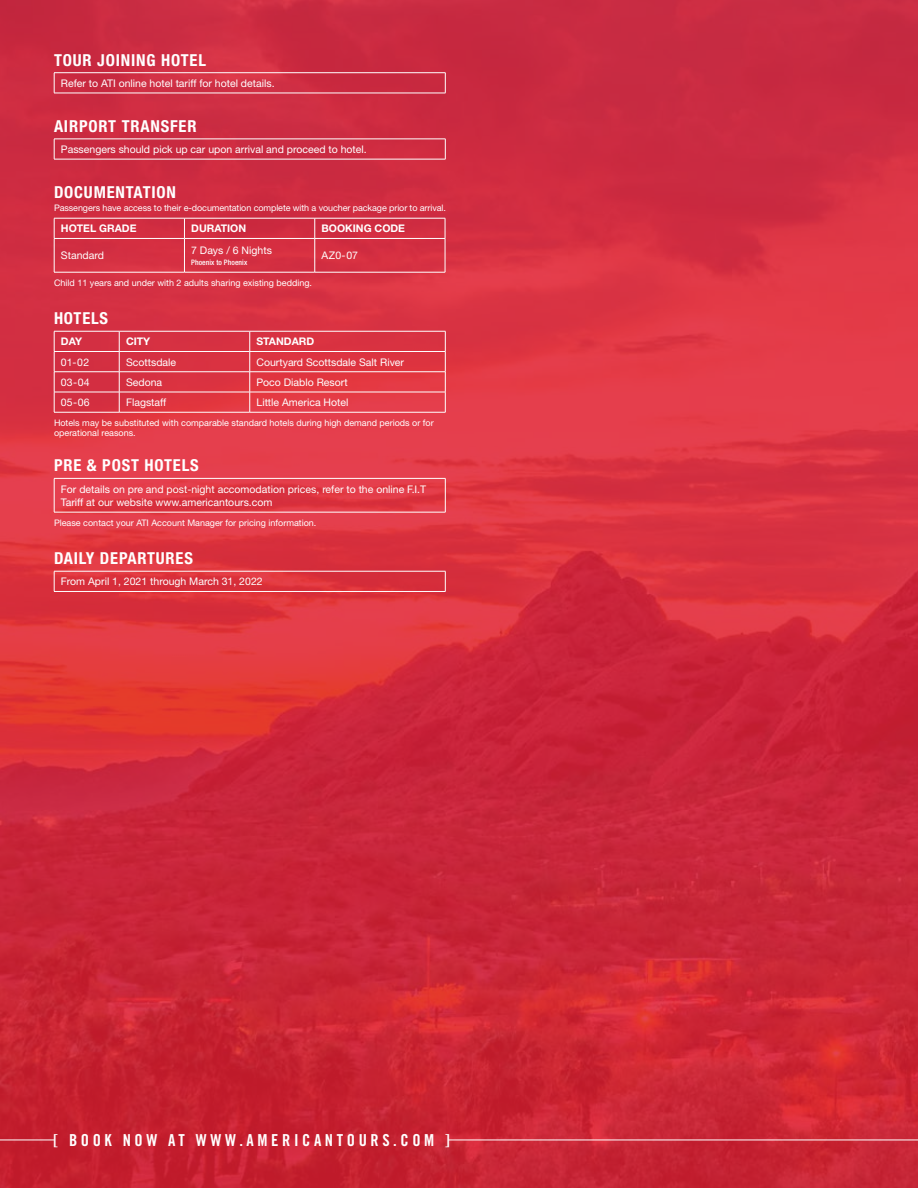
<style>
.page{position:relative;width:918px;height:1188px;background:#fff}
.page>*{position:absolute;margin:0;border:0;box-sizing:border-box;transform-origin:0 0}
.t1{font:700 condensed 16.5px "Helvetica Neue";letter-spacing:.05em;color:#fff}
.t2{font:16.5px "Trade Gothic LT Std Bd Cn 20";letter-spacing:.22em;color:#fff}
.t3{font:10.5px/13.5px "Helvetica Neue";color:#fff}
.t4{font:700 10.5px "Helvetica Neue";color:#fff}
.t5{font:9px/10.5px "Helvetica Neue";color:#fff}
.t6{font:500 condensed 7.5px "Helvetica Neue";letter-spacing:.01em;color:#fff}
</style>
<div class="page">
<img style="left:0;top:0;width:917px;height:1188px">
<hr style="left:917px;top:0;width:1px;height:1188px;background:#e11f32">
<hr style="left:448px;top:1140px;width:470px;height:1px;background:#fff">
<hr style="left:0;top:1140px;width:55px;height:1px;background:#fff">
<hr style="left:54px;top:72px;width:392px;height:1px;background:#fff">
<svg style="left:54px;top:73px;width:1px;height:20px"></svg>
<svg style="left:445px;top:73px;width:1px;height:20px"></svg>
<hr style="left:54px;top:93px;width:392px;height:1px;background:#fff">
<hr style="left:54px;top:478px;width:392px;height:1px;background:#fff">
<hr style="left:54px;top:479px;width:1px;height:33px;background:#fff">
<hr style="left:445px;top:479px;width:1px;height:33px;background:#fff">
<hr style="left:54px;top:512px;width:392px;height:1px;background:#fff">
<hr style="left:54px;top:571px;width:392px;height:1px;background:#fff">
<svg style="left:54px;top:571px;width:1px;height:20px"></svg>
<svg style="left:445px;top:571px;width:1px;height:20px"></svg>
<hr style="left:54px;top:591px;width:392px;height:1px;background:#fff">
<hr style="left:54px;top:139px;width:392px;height:1px;background:#fff">
<svg style="left:54px;top:139px;width:1px;height:20px"></svg>
<svg style="left:445px;top:139px;width:1px;height:20px"></svg>
<hr style="left:54px;top:159px;width:392px;height:1px;background:#fff">
<hr style="left:54px;top:218px;width:130px;height:1px;background:#fff">
<svg style="left:54px;top:218px;width:1px;height:20px"></svg>
<hr style="left:184px;top:218px;width:131px;height:1px;background:#fff">
<svg style="left:184px;top:218px;width:1px;height:20px"></svg>
<hr style="left:315px;top:218px;width:130px;height:1px;background:#fff">
<svg style="left:315px;top:218px;width:1px;height:20px"></svg>
<svg style="left:445px;top:218px;width:1px;height:20px"></svg>
<hr style="left:54px;top:238px;width:130px;height:1px;background:#fff">
<hr style="left:54px;top:239px;width:1px;height:33px;background:#fff">
<hr style="left:184px;top:238px;width:131px;height:1px;background:#fff">
<hr style="left:184px;top:239px;width:1px;height:33px;background:#fff">
<hr style="left:315px;top:238px;width:130px;height:1px;background:#fff">
<hr style="left:315px;top:239px;width:1px;height:33px;background:#fff">
<hr style="left:445px;top:239px;width:1px;height:33px;background:#fff">
<hr style="left:54px;top:272px;width:130px;height:1px;background:#fff">
<hr style="left:184px;top:272px;width:131px;height:1px;background:#fff">
<hr style="left:315px;top:272px;width:130px;height:1px;background:#fff">
<hr style="left:54px;top:331px;width:65px;height:1px;background:#fff">
<hr style="left:119px;top:331px;width:131px;height:1px;background:#fff">
<hr style="left:250px;top:331px;width:196px;height:1px;background:#fff">
<hr style="left:54px;top:351px;width:65px;height:1px;background:#fff">
<hr style="left:119px;top:351px;width:131px;height:1px;background:#fff">
<hr style="left:250px;top:351px;width:196px;height:1px;background:#fff">
<hr style="left:54px;top:371px;width:65px;height:1px;background:#fff">
<hr style="left:119px;top:371px;width:131px;height:1px;background:#fff">
<hr style="left:250px;top:371px;width:196px;height:1px;background:#fff">
<hr style="left:54px;top:392px;width:65px;height:1px;background:#fff">
<svg style="left:54px;top:331px;width:1px;height:81px"></svg>
<hr style="left:119px;top:392px;width:131px;height:1px;background:#fff">
<svg style="left:119px;top:331px;width:1px;height:81px"></svg>
<hr style="left:250px;top:392px;width:196px;height:1px;background:#fff">
<svg style="left:249px;top:331px;width:1px;height:81px"></svg>
<svg style="left:445px;top:331px;width:1px;height:81px"></svg>
<hr style="left:54px;top:412px;width:65px;height:1px;background:#fff">
<hr style="left:119px;top:412px;width:131px;height:1px;background:#fff">
<hr style="left:250px;top:412px;width:196px;height:1px;background:#fff">
<h1 class="t1" style="left:54px;top:50px;width:153px">TOUR JOINING HOTEL</h1>
<p class="t3" style="left:61px;top:76px;width:215px">Refer to ATI online hotel tariff for hotel details.</p>
<h1 class="t1" style="left:54px;top:116px;width:144px">AIRPORT TRANSFER</h1>
<p class="t3" style="left:61px;top:143px;width:307px">Passengers should pick up car upon arrival and proceed to hotel.</p>
<h1 class="t1" style="left:54px;top:182px;width:124px">DOCUMENTATION</h1>
<p class="t5" style="left:54px;top:203px;width:393px">Passengers have access to their e-documentation complete with a voucher package prior to arrival.</p>
<p class="t4" style="left:61px;top:222px;width:77px">HOTEL GRADE</p>
<p class="t4" style="left:191px;top:222px;width:57px">DURATION</p>
<p class="t4" style="left:322px;top:222px;width:85px">BOOKING CODE</p>
<p class="t3" style="left:61px;top:249px;width:44px">Standard</p>
<p class="t3" style="left:191px;top:243px;width:82px">7 Days / 6 Nights</p>
<p class="t6" style="left:191px;top:258px;width:57px">Phoenix to Phoenix</p>
<p class="t3" style="left:322px;top:249px;width:38px">AZ0-07</p>
<p class="t5" style="left:54px;top:277px;width:260px">Child 11 years and under with 2 adults sharing existing bedding.</p>
<h1 class="t1" style="left:54px;top:308px;width:56px">HOTELS</h1>
<p class="t4" style="left:61px;top:335px;width:23px">DAY</p>
<p class="t4" style="left:126px;top:335px;width:26px">CITY</p>
<p class="t4" style="left:256px;top:335px;width:59px">STANDARD</p>
<p class="t3" style="left:61px;top:355px;width:30px">01-02</p>
<p class="t3" style="left:126px;top:355px;width:52px">Scottsdale</p>
<p class="t3" style="left:256px;top:355px;width:149px">Courtyard Scottsdale Salt River</p>
<p class="t3" style="left:61px;top:375px;width:30px">03-04</p>
<p class="t3" style="left:126px;top:375px;width:38px">Sedona</p>
<p class="t3" style="left:256px;top:375px;width:93px">Poco Diablo Resort</p>
<p class="t3" style="left:61px;top:396px;width:30px">05-06</p>
<p class="t3" style="left:126px;top:396px;width:42px">Flagstaff</p>
<p class="t3" style="left:256px;top:396px;width:93px">Little America Hotel</p>
<p class="t5" style="left:54px;top:417px;width:381px">Hotels may be substituted with comparable standard hotels during high demand periods or for operational reasons.</p>
<h1 class="t1" style="left:54px;top:456px;width:146px">PRE &amp; POST HOTELS</h1>
<p class="t3" style="left:61px;top:482px;width:367px">For details on pre and post-night accomodation prices, refer to the online F.I.T<br>Tariff at our website www.americantours.com</p>
<p class="t5" style="left:54px;top:517px;width:264px">Please contact your ATI Account Manager for pricing information.</p>
<h1 class="t1" style="left:54px;top:548px;width:140px">DAILY DEPARTURES</h1>
<p class="t3" style="left:61px;top:575px;width:203px">From April 1, 2021 through March 31, 2022</p>
<h1 class="t2" style="left:54px;top:1130px;width:398px">[ BOOK NOW AT WWW.AMERICANTOURS.COM ]</h1>
</div>
